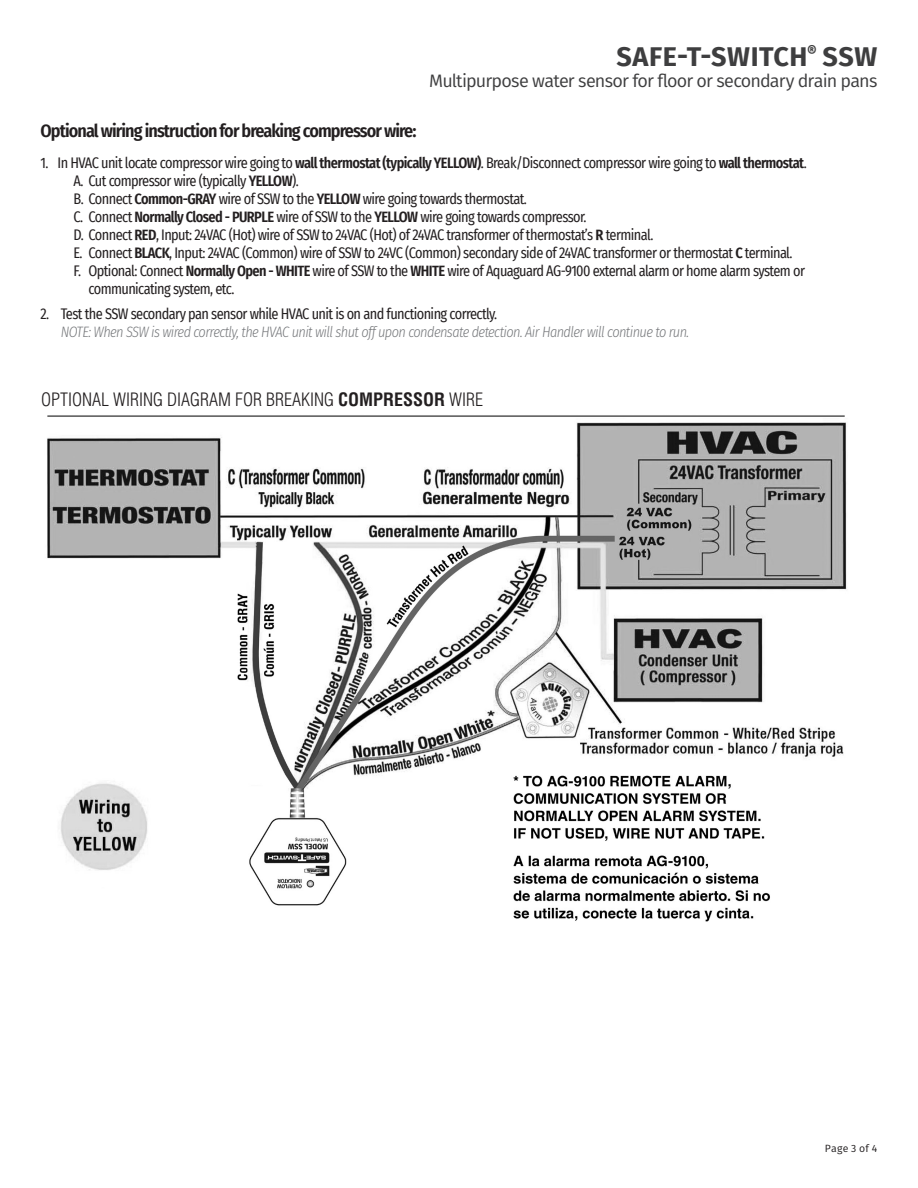
<style>
.page{position:relative;width:918px;height:1188px;background:#fff}
.page>*{position:absolute;margin:0;border:0;box-sizing:border-box;transform-origin:0 0}
.t1{font:700 27px "Fira Sans";letter-spacing:.02em;color:#3e3e3f}
.t2{font:600 18px "Fira Sans Condensed";letter-spacing:-.05em;color:#231f20}
.t3{font:18px "Fira Sans";letter-spacing:-.045em;color:#3e3e3f}
.t4{font:300 condensed 18px "Helvetica LT Std";color:#231f20}
.t5{font:15px "Fira Sans Condensed";letter-spacing:-.04em;color:#231f20;scale:.95 1}
.t6{font:italic 300 15px/18px "Fira Sans Condensed";letter-spacing:-.04em;color:#76787b;scale:.95 1}
.t7{font:10.5px "Fira Sans";letter-spacing:.02em;color:#231f20}
.s1{font-weight:600}
.s2{font-weight:400;font-style:normal;color:#231f20}
.s3{font-weight:700}
</style>
<div class="page">
<img style="left:47px;top:415px;width:800px;height:507px">
<h1 class="t1" style="left:617px;top:34px;width:262px">SAFE-T-SWITCH<sup>®</sup> SSW</h1>
<p class="t3" style="left:429px;top:67px;width:450px">Multipurpose water sensor for floor or secondary drain pans</p>
<p class="t2" style="left:40px;top:116px;width:378px">Optional wiring instruction for breaking compressor wire:</p>
<p class="t5" style="left:40px;top:152px;width:808px">1. In HVAC unit locate compressor wire going to <span class="s1">wall thermostat (typically YELLOW)</span>. Break/Disconnect compressor wire going to <span class="s1">wall thermostat</span>.</p>
<p class="t5" style="left:73px;top:170px;width:239px">A. Cut compressor wire (typically <span class="s1">YELLOW</span>).</p>
<p class="t5" style="left:73px;top:188px;width:479px">B. Connect <span class="s1">Common-GRAY</span> wire of SSW to the <span class="s1">YELLOW</span> wire going towards thermostat.</p>
<p class="t5" style="left:73px;top:206px;width:541px">C. Connect <span class="s1">Normally Closed - PURPLE</span> wire of SSW to the <span class="s1">YELLOW</span> wire going towards compressor.</p>
<p class="t5" style="left:73px;top:224px;width:612px">D. Connect <span class="s1">RED</span>, Input: 24VAC (Hot) wire of SSW to 24VAC (Hot) of 24VAC transformer of thermostat’s <span class="s1">R</span> terminal.</p>
<p class="t5" style="left:73px;top:242px;width:758px">E. Connect <span class="s1">BLACK</span>, Input: 24VAC (Common) wire of SSW to 24VC (Common) secondary side of 24VAC transformer or thermostat <span class="s1">C</span> terminal.</p>
<p class="t5" style="left:73px;top:260px;width:772px">F. Optional: Connect <span class="s1">Normally Open - WHITE</span> wire of SSW to the <span class="s1">WHITE</span> wire of Aquaguard AG-9100 external alarm or home alarm system or</p>
<p class="t5" style="left:89px;top:278px;width:155px">communicating system, etc.</p>
<p class="t6" style="left:61px;top:305px;width:663px;text-indent:-20px"><span class="s2">2. Test the SSW secondary pan sensor while HVAC unit is on and functioning correctly.<br></span>NOTE: When SSW is wired correctly, the HVAC unit will shut off upon condensate detection. Air Handler will continue to run.</p>
<p class="t4" style="left:41px;top:388px;width:444px">OPTIONAL WIRING DIAGRAM FOR BREAKING <span class="s3">COMPRESSOR</span> WIRE</p>
<p class="t7" style="left:825px;top:1141px;width:54px">Page 3 of 4</p>
</div>
